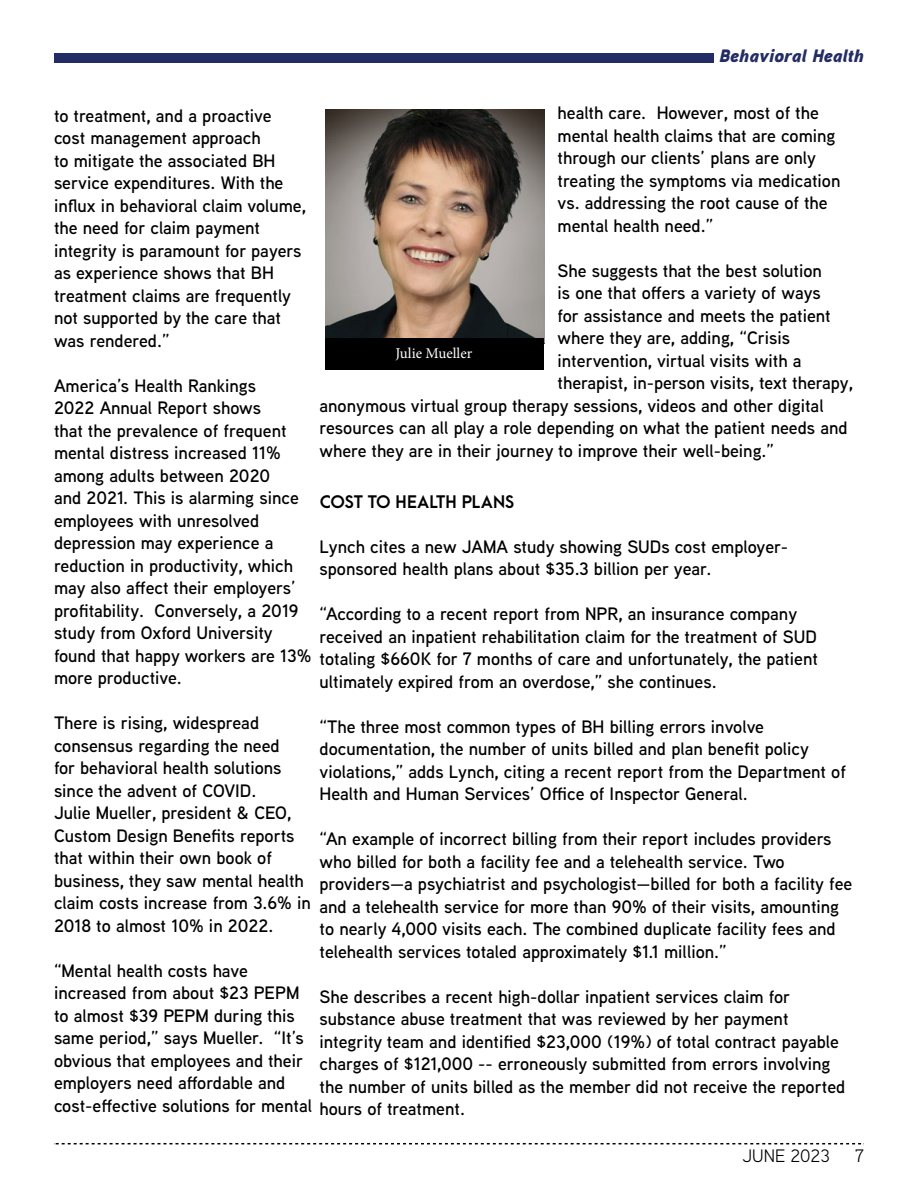
<style>
.page{position:relative;width:918px;height:1188px;background:#fff}
.page>*{position:absolute;margin:0;border:0;box-sizing:border-box;transform-origin:0 0}
.t1{font:600 18px/22.5px "Aaux Next";color:#000}
.t2{font:italic 900 18px "Aaux Next";color:#232c64}
.t3{font:18px "Aaux Next";color:#000}
.t4{font:700 16.5px "Arca Majora 3";letter-spacing:.01em;color:#000}
.t5{font:15px "Minion Pro";color:#fff}
</style>
<div class="page">
<svg style="left:54px;top:1143px;width:810px;height:1px"></svg>
<div style="left:54px;top:54px;width:660px;height:9px;background:#232c64"></div>
<img style="left:326px;top:109px;width:218px;height:230px">
<div style="left:326px;top:339px;width:218px;height:31px;background:#000"></div>
<p class="t2" style="left:719px;top:43px;width:146px">Behavioral Health</p>
<p class="t1" style="left:54px;top:104px;width:254px">to treatment, and a proactive cost management approach<br>to mitigate the associated BH service expenditures. With the influx in behavioral claim volume, the need for claim payment integrity is paramount for payers as experience shows that BH treatment claims are frequently not supported by the care that was rendered.”</p>
<p class="t1" style="left:54px;top:374px;width:259px">America’s Health Rankings<br>2022 Annual Report shows<br>that the prevalence of frequent mental distress increased 11% among adults between 2020<br>and 2021. This is alarming since employees with unresolved depression may experience a reduction in productivity, which may also affect their employers’ profitability. Conversely, a 2019 study from Oxford University found that happy workers are 13% more productive.</p>
<p class="t1" style="left:54px;top:711px;width:258px">There is rising, widespread consensus regarding the need<br>for behavioral health solutions since the advent of COVID.<br>Julie Mueller, president &amp; CEO,<br>Custom Design Benefits reports that within their own book of business, they saw mental health claim costs increase from 3.6% in<br>2018 to almost 10% in 2022.</p>
<p class="t1" style="left:54px;top:959px;width:260px">“Mental health costs have increased from about $23 PEPM to almost $39 PEPM during this same period,” says Mueller. “It’s obvious that employees and their employers need affordable and cost-effective solutions for mental</p>
<p class="t1" style="left:558px;top:101px;width:284px">health care. However, most of the mental health claims that are coming through our clients’ plans are only treating the symptoms via medication vs. addressing the root cause of the mental health need.”</p>
<p class="t1" style="left:558px;top:259px;width:266px">She suggests that the best solution</p>
<p class="t1" style="left:558px;top:281px;width:265px">is one that offers a variety of ways</p>
<p class="t1" style="left:558px;top:304px;width:275px">for assistance and meets the patient</p>
<p class="t1" style="left:558px;top:326px;width:234px">where they are, adding, “Crisis</p>
<p class="t1" style="left:558px;top:349px;width:245px">intervention, virtual visits with a</p>
<p class="t1" style="left:558px;top:371px;width:297px">therapist, in-person visits, text therapy,</p>
<p class="t1" style="left:320px;top:394px;width:506px">anonymous virtual group therapy sessions, videos and other digital</p>
<p class="t1" style="left:320px;top:416px;width:530px">resources can all play a role depending on what the patient needs and</p>
<p class="t1" style="left:320px;top:439px;width:456px">where they are in their journey to improve their well-being.”</p>
<h1 class="t4" style="left:320px;top:487px;width:196px">COST TO HEALTH PLANS</h1>
<p class="t1" style="left:320px;top:535px;width:470px">Lynch cites a new JAMA study showing SUDs cost employer&shy;sponsored health plans about $35.3 billion per year.</p>
<p class="t1" style="left:320px;top:602px;width:500px">“According to a recent report from NPR, an insurance company received an inpatient rehabilitation claim for the treatment of SUD totaling $660K for 7 months of care and unfortunately, the patient ultimately expired from an overdose,” she continues.</p>
<p class="t1" style="left:320px;top:715px;width:528px">“The three most common types of BH billing errors involve documentation, the number of units billed and plan benefit policy violations,” adds Lynch, citing a recent report from the Department of Health and Human Services’ Office of Inspector General.</p>
<p class="t1" style="left:320px;top:827px;width:534px">“An example of incorrect billing from their report includes providers who billed for both a facility fee and a telehealth service. Two providers—a psychiatrist and psychologist—billed for both a facility fee and a telehealth service for more than 90% of their visits, amounting to nearly 4,000 visits each. The combined duplicate facility fees and telehealth services totaled approximately $1.1 million.”</p>
<p class="t1" style="left:320px;top:985px;width:527px">She describes a recent high-dollar inpatient services claim for substance abuse treatment that was reviewed by her payment integrity team and identified $23,000 (19%) of total contract payable charges of $121,000 -- erroneously submitted from errors involving the number of units billed as the member did not receive the reported hours of treatment.</p>
<p class="t5" style="left:395px;top:343px;width:78px">Julie Mueller</p>
<p class="t3" style="left:743px;top:1143px;width:89px">JUNE 2023</p>
<p class="t3" style="left:855px;top:1143px;width:10px">7</p>
</div>
